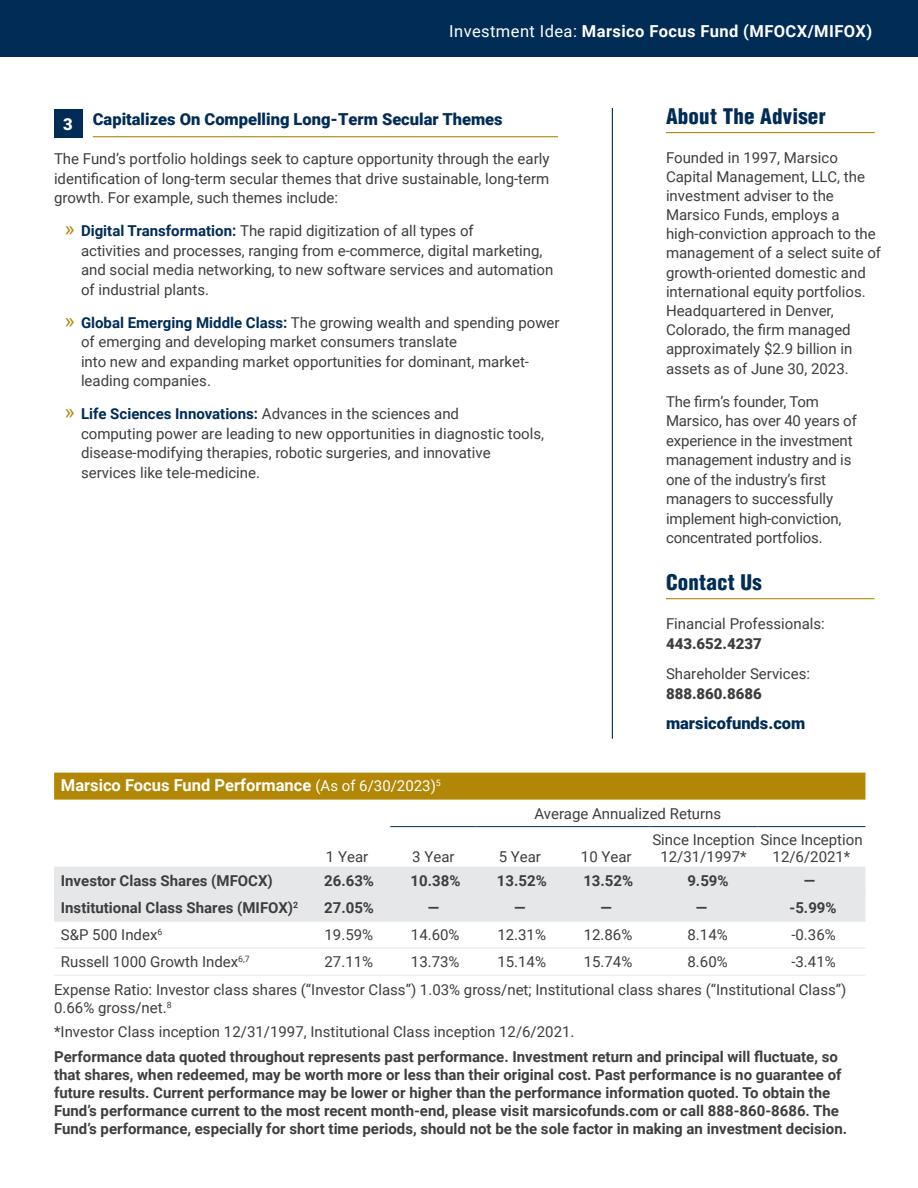
<style>
.page{position:relative;width:918px;height:1188px;background:#fff}
.page>*{position:absolute;margin:0;border:0;box-sizing:border-box;transform-origin:0 0}
.Body{font:900 condensed 21px "Helvetica LT Std";letter-spacing:.01em;color:#002c55}
.Body-2{font:900 16.5px "Roboto";color:#002c55}
.t1{font:700 16.5px "Roboto";letter-spacing:.025em;color:#fff}
.t2{font:700 16.5px "Roboto";letter-spacing:.005em;color:#fff}
.Tier_2{font:900 16.5px "Roboto";color:#fff}
.Body-3{font:15px/19.5px "Roboto";color:#3e3e3f}
.Body-4{font:700 15px/18px "Roboto";color:#3e3e3f}
.Tier_2-2{font:15px/19.5px "Roboto";color:#3e3e3f;text-align:justify}
.s1{font-weight:400}
.s2{font-size:21px;color:#b28705}
.s3{font-weight:700;color:#002c55}
.s4{font-weight:400;font-size:15px}
.s5{font-weight:900}
</style>
<div class="page">
<div style="left:54px;top:109px;width:28px;height:29px;background:#002c55"></div>
<hr style="left:93px;top:136px;width:465px;height:1px;background:#b28705">
<div style="left:0;top:0;width:918px;height:57px;background:#002c55"></div>
<hr style="left:612px;top:108px;width:1px;height:631px;background:#002c55">
<hr style="left:666px;top:132px;width:209px;height:1px;background:#b28705">
<hr style="left:666px;top:598px;width:208px;height:1px;background:#b28705">
<div style="left:54px;top:773px;width:811px;height:27px;background:#b28705"></div>
<div style="left:54px;top:868px;width:811px;height:53px;background:#e6e7e9"></div>
<hr style="left:54px;top:867px;width:250px;height:1px;background:#e6e7e9">
<hr style="left:304px;top:867px;width:86px;height:1px;background:#e6e7e9">
<hr style="left:390px;top:867px;width:87px;height:1px;background:#e6e7e9">
<hr style="left:477px;top:867px;width:86px;height:1px;background:#e6e7e9">
<hr style="left:563px;top:867px;width:86px;height:1px;background:#e6e7e9">
<hr style="left:649px;top:867px;width:108px;height:1px;background:#e6e7e9">
<hr style="left:757px;top:867px;width:108px;height:1px;background:#e6e7e9">
<hr style="left:54px;top:894px;width:250px;height:1px;background:#e6e7e9">
<hr style="left:304px;top:894px;width:86px;height:1px;background:#e6e7e9">
<hr style="left:390px;top:894px;width:87px;height:1px;background:#e6e7e9">
<hr style="left:477px;top:894px;width:86px;height:1px;background:#e6e7e9">
<hr style="left:563px;top:894px;width:86px;height:1px;background:#e6e7e9">
<hr style="left:649px;top:894px;width:108px;height:1px;background:#e6e7e9">
<hr style="left:757px;top:894px;width:108px;height:1px;background:#e6e7e9">
<hr style="left:54px;top:921px;width:250px;height:1px;background:#e6e7e9">
<hr style="left:304px;top:921px;width:86px;height:1px;background:#e6e7e9">
<hr style="left:390px;top:921px;width:87px;height:1px;background:#e6e7e9">
<hr style="left:477px;top:921px;width:86px;height:1px;background:#e6e7e9">
<hr style="left:563px;top:921px;width:86px;height:1px;background:#e6e7e9">
<hr style="left:649px;top:921px;width:108px;height:1px;background:#e6e7e9">
<hr style="left:757px;top:921px;width:108px;height:1px;background:#e6e7e9">
<hr style="left:54px;top:948px;width:250px;height:1px;background:#e6e7e9">
<hr style="left:304px;top:948px;width:86px;height:1px;background:#e6e7e9">
<hr style="left:390px;top:948px;width:87px;height:1px;background:#e6e7e9">
<hr style="left:477px;top:948px;width:86px;height:1px;background:#e6e7e9">
<hr style="left:563px;top:948px;width:86px;height:1px;background:#e6e7e9">
<hr style="left:649px;top:948px;width:108px;height:1px;background:#e6e7e9">
<hr style="left:757px;top:948px;width:108px;height:1px;background:#e6e7e9">
<hr style="left:54px;top:975px;width:250px;height:1px;background:#e6e7e9">
<hr style="left:304px;top:975px;width:86px;height:1px;background:#e6e7e9">
<hr style="left:390px;top:975px;width:87px;height:1px;background:#e6e7e9">
<hr style="left:477px;top:975px;width:86px;height:1px;background:#e6e7e9">
<hr style="left:563px;top:975px;width:86px;height:1px;background:#e6e7e9">
<hr style="left:649px;top:975px;width:108px;height:1px;background:#e6e7e9">
<hr style="left:757px;top:975px;width:108px;height:1px;background:#e6e7e9">
<hr style="left:390px;top:826px;width:87px;height:1px;background:#002c55">
<hr style="left:477px;top:826px;width:86px;height:1px;background:#002c55">
<hr style="left:563px;top:826px;width:86px;height:1px;background:#002c55">
<hr style="left:649px;top:826px;width:108px;height:1px;background:#002c55">
<hr style="left:757px;top:826px;width:108px;height:1px;background:#002c55">
<p class="t1" style="left:449px;top:19px;width:424px"><span class="s1">Investment Idea:</span> Marsico Focus Fund (MFOCX/MIFOX)</p>
<p class="Tier_2" style="left:63px;top:113px;width:11px">3</p>
<p class="Body-2" style="left:93px;top:108px;width:411px">Capitalizes On Compelling Long-Term Secular Themes</p>
<p class="Tier_2-2" style="left:54px;top:149px;width:497px">The Fund’s portfolio holdings seek to capture opportunity through the early identification of long-term secular themes that drive sustainable, long-term growth. For example, such themes include:</p>
<p class="Body-3" style="left:81px;top:221px;width:474px;text-indent:-16px"><span class="s2">»</span> <span class="s3">Digital Transformation:</span> The rapid digitization of all types of<br>activities and processes, ranging from e-commerce, digital marketing, and social media networking, to new software services and automation of industrial plants.</p>
<p class="Body-3" style="left:81px;top:312px;width:480px;text-indent:-16px"><span class="s2">»</span> <span class="s3">Global Emerging Middle Class:</span> The growing wealth and spending power of emerging and developing market consumers translate<br>into new and expanding market opportunities for dominant, market&shy;leading companies.</p>
<p class="Body-3" style="left:81px;top:404px;width:465px;text-indent:-16px"><span class="s2">»</span> <span class="s3">Life Sciences Innovations:</span> Advances in the sciences and<br>computing power are leading to new opportunities in diagnostic tools, disease-modifying therapies, robotic surgeries, and innovative services like tele-medicine.</p>
<p class="t2" style="left:61px;top:774px;width:381px">Marsico Focus Fund Performance <span class="s4">(As of 6/30/2023)</span><sup>5</sup></p>
<p class="Body" style="left:666px;top:103px;width:161px">About The Adviser</p>
<p class="Body-3" style="left:666px;top:147px;width:217px">Founded in 1997, Marsico<br>Capital Management, LLC, the investment adviser to the<br>Marsico Funds, employs a high-conviction approach to the management of a select suite of growth-oriented domestic and international equity portfolios.<br>Headquartered in Denver,<br>Colorado, the firm managed approximately $2.9 billion in assets as of June 30, 2023.</p>
<p class="Body-3" style="left:666px;top:391px;width:192px">The firm’s founder, Tom<br>Marsico, has over 40 years of experience in the investment management industry and is one of the industry’s first managers to successfully implement high-conviction, concentrated portfolios.</p>
<p class="Body" style="left:666px;top:569px;width:97px">Contact Us</p>
<p class="Body-3" style="left:666px;top:614px;width:160px">Financial Professionals:<br><span class="s5">443.652.4237</span></p>
<p class="Body-3" style="left:666px;top:663px;width:146px">Shareholder Services:<br><span class="s5">888.860.8686</span></p>
<p class="Body-2" style="left:666px;top:711px;width:141px">marsicofunds.com</p>
<p class="Body-3" style="left:535px;top:803px;width:188px">Average Annualized Returns</p>
<p class="Body-3" style="left:326px;top:846px;width:44px">1 Year</p>
<p class="Body-3" style="left:412px;top:846px;width:44px">3 Year</p>
<p class="Body-3" style="left:499px;top:846px;width:44px">5 Year</p>
<p class="Body-3" style="left:581px;top:846px;width:52px">10 Year</p>
<p class="Body-3" style="left:652px;top:830px;width:212px">Since Inception Since Inception</p>
<p class="Body-3" style="left:660px;top:846px;width:88px">12/31/1997*</p>
<p class="Body-3" style="left:773px;top:846px;width:79px">12/6/2021*</p>
<p class="Body-4" style="left:61px;top:871px;width:213px">Investor Class Shares (MFOCX)</p>
<p class="Body-4" style="left:324px;top:871px;width:51px">26.63%</p>
<p class="Body-4" style="left:411px;top:871px;width:51px">10.38%</p>
<p class="Body-4" style="left:497px;top:871px;width:51px">13.52%</p>
<p class="Body-4" style="left:583px;top:871px;width:51px">13.52%</p>
<p class="Body-4" style="left:687px;top:871px;width:43px">9.59%</p>
<p class="Body-4" style="left:804px;top:871px;width:13px">—</p>
<p class="Body-4" style="left:61px;top:898px;width:239px">Institutional Class Shares (MIFOX)<sup>2</sup></p>
<p class="Body-4" style="left:324px;top:898px;width:51px">27.05%</p>
<p class="Body-4" style="left:428px;top:898px;width:13px">—</p>
<p class="Body-4" style="left:514px;top:898px;width:13px">—</p>
<p class="Body-4" style="left:601px;top:898px;width:13px">—</p>
<p class="Body-4" style="left:696px;top:898px;width:13px">—</p>
<p class="Body-4" style="left:790px;top:898px;width:49px">-5.99%</p>
<p class="Body-3" style="left:61px;top:925px;width:103px">S&amp;P 500 Index<sup>6</sup></p>
<p class="Body-3" style="left:325px;top:925px;width:50px">19.59%</p>
<p class="Body-3" style="left:411px;top:925px;width:50px">14.60%</p>
<p class="Body-3" style="left:497px;top:925px;width:50px">12.31%</p>
<p class="Body-3" style="left:584px;top:925px;width:50px">12.86%</p>
<p class="Body-3" style="left:688px;top:925px;width:42px">8.14%</p>
<p class="Body-3" style="left:791px;top:925px;width:46px">-0.36%</p>
<p class="Body-3" style="left:61px;top:952px;width:190px">Russell 1000 Growth Index<sup>6,7</sup></p>
<p class="Body-3" style="left:325px;top:952px;width:50px">27.11%</p>
<p class="Body-3" style="left:411px;top:952px;width:50px">13.73%</p>
<p class="Body-3" style="left:497px;top:952px;width:50px">15.14%</p>
<p class="Body-3" style="left:584px;top:952px;width:50px">15.74%</p>
<p class="Body-3" style="left:688px;top:952px;width:42px">8.60%</p>
<p class="Body-3" style="left:791px;top:952px;width:46px">-3.41%</p>
<p class="Body-3" style="left:54px;top:980px;width:794px;line-height:18px">Expense Ratio: Investor class shares (“Investor Class”) 1.03% gross/net; Institutional class shares (“Institutional Class”)<br>0.66% gross/net.<sup>8</sup></p>
<p class="Body-3" style="left:54px;top:1022px;width:522px">*Investor Class inception 12/31/1997, Institutional Class inception 12/6/2021.</p>
<p class="Body-4" style="left:54px;top:1047px;width:795px">Performance data quoted throughout represents past performance. Investment return and principal will fluctuate, so that shares, when redeemed, may be worth more or less than their original cost. Past performance is no guarantee of future results. Current performance may be lower or higher than the performance information quoted. To obtain the Fund’s performance current to the most recent month-end, please visit marsicofunds.com or call 888-860-8686. The Fund’s performance, especially for short time periods, should not be the sole factor in making an investment decision.</p>
</div>
